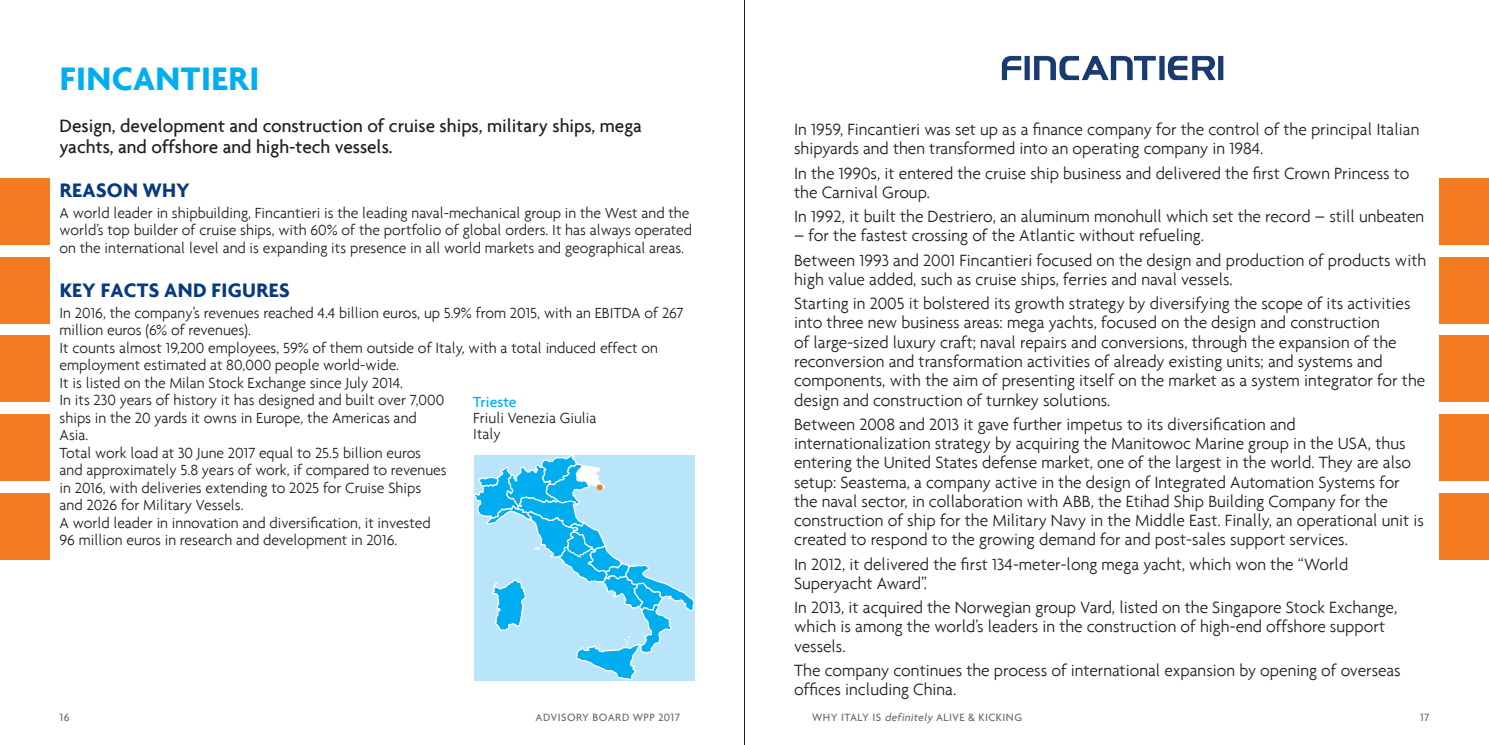
<style>
.page{position:relative;width:1489px;height:745px;background:#fff}
.page>*{position:absolute;margin:0;border:0;box-sizing:border-box;transform-origin:0 0}
.Titoletto_dati{font:700 35px "Agenda";letter-spacing:.015em;color:#00aeef}
.Titoletto_dati-2{font:700 21px "Agenda";letter-spacing:.015em;color:#073a81}
.Testo{font:500 19.25px/21px "Agenda";color:#231f20}
.Testo-2{font:300 17.5px/19.2px "Agenda";color:#231f20}
.Titoletto_dati-3{font:300 15.75px/17.5px "Agenda";color:#231f20}
.Testo-3{font:300 15.75px/17.5px "Agenda";color:#231f20}
.Testo_Elenco{font:300 15.75px "Agenda";color:#231f20}
.Testo_Elenco-2{font:500 15.75px "Agenda";color:#00aeef}
.t1{font:500 11.38px "Agenda";letter-spacing:.045em;color:#6c6d70}
.s1{font-style:italic}
</style>
<div class="page">
<hr style="left:744px;top:0;width:1px;height:744px;background:#231f20">
<div style="left:0;top:178px;width:50px;height:67px;background:#f47b21"></div>
<div style="left:0;top:257px;width:50px;height:66px;background:#f47b21"></div>
<div style="left:0;top:335px;width:50px;height:66px;background:#f47b21"></div>
<div style="left:0;top:414px;width:50px;height:66px;background:#f47b21"></div>
<div style="left:0;top:493px;width:50px;height:66px;background:#f47b21"></div>
<div style="left:1439px;top:178px;width:49px;height:67px;background:#f47b21"></div>
<div style="left:1439px;top:257px;width:49px;height:66px;background:#f47b21"></div>
<div style="left:1439px;top:335px;width:49px;height:66px;background:#f47b21"></div>
<div style="left:1439px;top:414px;width:49px;height:66px;background:#f47b21"></div>
<div style="left:1439px;top:493px;width:49px;height:66px;background:#f47b21"></div>
<img style="left:1001px;top:55px;width:223px;height:26px">
<svg style="left:474px;top:455px;width:221px;height:225px"></svg>
<p class="Titoletto_dati" style="left:60px;top:57px;width:201px">FINCANTIERI</p>
<p class="Testo" style="left:60px;top:115px;width:584px">Design, development and construction of cruise ships, military ships, mega yachts, and offshore and high-tech vessels.</p>
<p class="Titoletto_dati-2" style="left:60px;top:177px;width:131px">REASON WHY</p>
<p class="Testo-3" style="left:60px;top:203px;width:634px">A world leader in shipbuilding, Fincantieri is the leading naval-mechanical group in the West and the world’s top builder of cruise ships, with 60% of the portfolio of global orders. It has always operated on the international level and is expanding its presence in all world markets and geographical areas.</p>
<p class="Titoletto_dati-2" style="left:60px;top:277px;width:231px">KEY FACTS AND FIGURES</p>
<p class="Titoletto_dati-3" style="left:60px;top:303px;width:625px">In 2016, the company’s revenues reached 4.4 billion euros, up 5.9% from 2015, with an EBITDA of 267 million euros (6% of revenues).</p>
<p class="Titoletto_dati-3" style="left:60px;top:338px;width:600px">It counts almost 19,200 employees, 59% of them outside of Italy, with a total induced effect on employment estimated at 80,000 people world-wide.</p>
<p class="Titoletto_dati-3" style="left:60px;top:373px;width:345px">It is listed on the Milan Stock Exchange since July 2014.</p>
<p class="Titoletto_dati-3" style="left:60px;top:391px;width:386px">In its 230 years of history it has designed and built over 7,000 ships in the 20 yards it owns in Europe, the Americas and<br>Asia.</p>
<p class="Titoletto_dati-3" style="left:60px;top:443px;width:388px">Total work load at 30 June 2017 equal to 25.5 billion euros and approximately 5.8 years of work, if compared to revenues in 2016, with deliveries extending to 2025 for Cruise Ships and 2026 for Military Vessels.</p>
<p class="Titoletto_dati-3" style="left:60px;top:513px;width:373px">A world leader in innovation and diversification, it invested<br>96 million euros in research and development in 2016.</p>
<p class="Testo_Elenco-2" style="left:473px;top:392px;width:45px">Trieste</p>
<p class="Testo_Elenco" style="left:473px;top:408px;width:125px">Friuli Venezia Giulia</p>
<p class="Testo_Elenco" style="left:473px;top:424px;width:29px">Italy</p>
<p class="Testo-2" style="left:794px;top:119px;width:626px">In 1959, Fincantieri was set up as a finance company for the control of the principal Italian shipyards and then transformed into an operating company in 1984.</p>
<p class="Testo-2" style="left:794px;top:163px;width:616px">In the 1990s, it entered the cruise ship business and delivered the first Crown Princess to the Carnival Group.</p>
<p class="Testo-2" style="left:794px;top:206px;width:631px">In 1992, it built the Destriero, an aluminum monohull which set the record – still unbeaten</p>
<p class="Testo-2" style="left:794px;top:226px;width:411px">– for the fastest crossing of the Atlantic without refueling.</p>
<p class="Testo-2" style="left:794px;top:250px;width:633px">Between 1993 and 2001 Fincantieri focused on the design and production of products with high value added, such as cruise ships, ferries and naval vessels.</p>
<p class="Testo-2" style="left:794px;top:293px;width:632px">Starting in 2005 it bolstered its growth strategy by diversifying the scope of its activities into three new business areas: mega yachts, focused on the design and construction<br>of large-sized luxury craft; naval repairs and conversions, through the expansion of the reconversion and transformation activities of already existing units; and systems and components, with the aim of presenting itself on the market as a system integrator for the design and construction of turnkey solutions.</p>
<p class="Testo-2" style="left:794px;top:414px;width:631px">Between 2008 and 2013 it gave further impetus to its diversification and internationalization strategy by acquiring the Manitowoc Marine group in the USA, thus entering the United States defense market, one of the largest in the world. They are also setup: Seastema, a company active in the design of Integrated Automation Systems for the naval sector, in collaboration with ABB, the Etihad Ship Building Company for the construction of ship for the Military Navy in the Middle East. Finally, an operational unit is created to respond to the growing demand for and post-sales support services.</p>
<p class="Testo-2" style="left:794px;top:553px;width:555px">In 2012, it delivered the first 134-meter-long mega yacht, which won the “World<br>Superyacht Award”.</p>
<p class="Testo-2" style="left:794px;top:597px;width:604px">In 2013, it acquired the Norwegian group Vard, listed on the Singapore Stock Exchange, which is among the world’s leaders in the construction of high-end offshore support vessels.</p>
<p class="Testo-2" style="left:794px;top:660px;width:608px">The company continues the process of international expansion by opening of overseas offices including China.</p>
<p class="t1" style="left:60px;top:709px;width:11px">16</p>
<p class="t1" style="left:535px;top:709px;width:146px">ADVISORY BOARD WPP 2017</p>
<p class="t1" style="left:812px;top:709px;width:212px">WHY ITALY IS <span class="s1">definitely</span> ALIVE &amp; KICKING</p>
<p class="t1" style="left:1419px;top:709px;width:11px">17</p>
</div>
